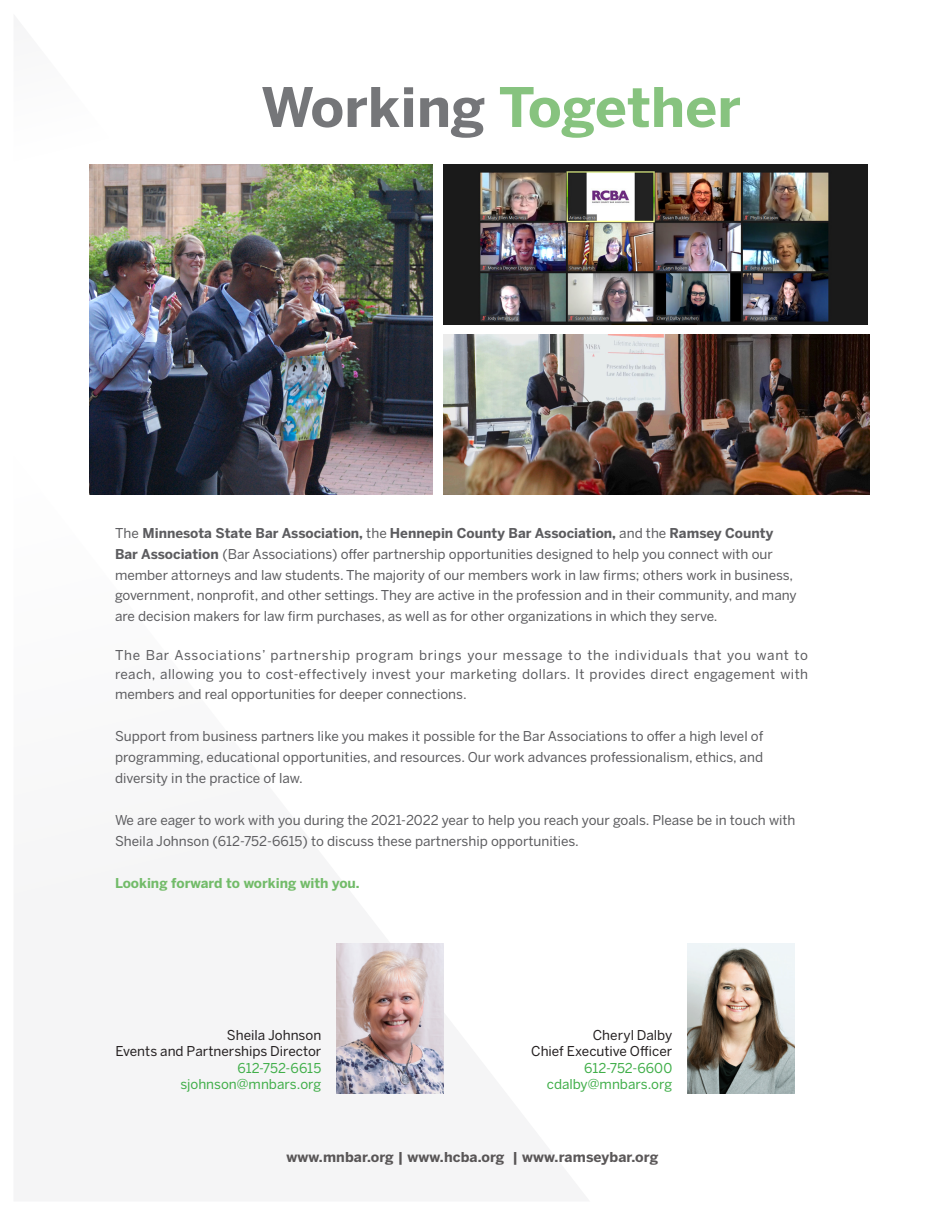
<style>
.page{position:relative;width:945px;height:1215px;background:#fff}
.page>*{position:absolute;margin:0;border:0;box-sizing:border-box;transform-origin:0 0}
.t1{font:700 54px "Benton Sans";color:#87c37f}
.t2{font:700 13.95px "Benton Sans";letter-spacing:.01em;color:#231f20}
.t3{font:13.5px/21px "Benton Sans";color:#5c5c5f}
.t4{font:13.5px "Benton Sans";color:#231f20}
.t5{font:13.5px "Benton Sans";color:#40ae49}
.t6{font:700 13.5px "Benton Sans";color:#72bb69}
.s1{color:#757679}
.s2{font-weight:700}
</style>
<div class="page">
<img style="left:687px;top:943px;width:107px;height:151px">
<img style="left:336px;top:943px;width:107px;height:151px">
<img style="left:443px;top:164px;width:424px;height:161px">
<img style="left:443px;top:335px;width:426px;height:160px">
<img style="left:90px;top:164px;width:342px;height:331px">
<p class="t1" style="left:261px;top:73px;width:481px"><span class="s1">Working</span> Together</p>
<p class="t3" style="left:115px;top:523px;width:680px">The <span class="s2">Minnesota State Bar Association,</span> the <span class="s2">Hennepin County Bar Association,</span> and the <span class="s2">Ramsey County<br>Bar Association</span> (Bar Associations) offer partnership opportunities designed to help you connect with our member attorneys and law students. The majority of our members work in law firms; others work in business,</p>
<p class="t3" style="left:115px;top:584px;width:683px">government, nonprofit, and other settings. They are active in the profession and in their community, and many are decision makers for law firm purchases, as well as for other organizations in which they serve.</p>
<p class="t3" style="left:115px;top:645px;width:695px;line-height:19.5px;text-align:justify">The Bar Associations’ partnership program brings your message to the individuals that you want to reach, allowing you to cost-effectively invest your marketing dollars. It provides direct engagement with members and real opportunities for deeper connections.</p>
<p class="t3" style="left:115px;top:725px;width:650px;text-align:justify">Support from business partners like you makes it possible for the Bar Associations to offer a high level of programming, educational opportunities, and resources. Our work advances professionalism, ethics, and diversity in the practice of law.</p>
<p class="t3" style="left:115px;top:809px;width:682px">We are eager to work with you during the 2021-2022 year to help you reach your goals. Please be in touch with<br>Sheila Johnson (612-752-6615) to discuss these partnership opportunities.</p>
<p class="t6" style="left:115px;top:874px;width:246px">Looking forward to working with you.</p>
<p class="t4" style="left:227px;top:1027px;width:96px">Sheila Johnson</p>
<p class="t4" style="left:116px;top:1043px;width:207px">Events and Partnerships Director</p>
<p class="t5" style="left:238px;top:1060px;width:85px">612-752-6615</p>
<p class="t5" style="left:180px;top:1076px;width:142px">sjohnson@mnbars.org</p>
<p class="t4" style="left:593px;top:1027px;width:81px">Cheryl Dalby</p>
<p class="t4" style="left:531px;top:1043px;width:142px">Chief Executive Officer</p>
<p class="t5" style="left:584px;top:1060px;width:90px">612-752-6600</p>
<p class="t5" style="left:547px;top:1076px;width:127px">cdalby@mnbars.org</p>
<p class="t2" style="left:287px;top:1149px;width:373px">www.mnbar.org | www.hcba.org | www.ramseybar.org</p>
</div>
